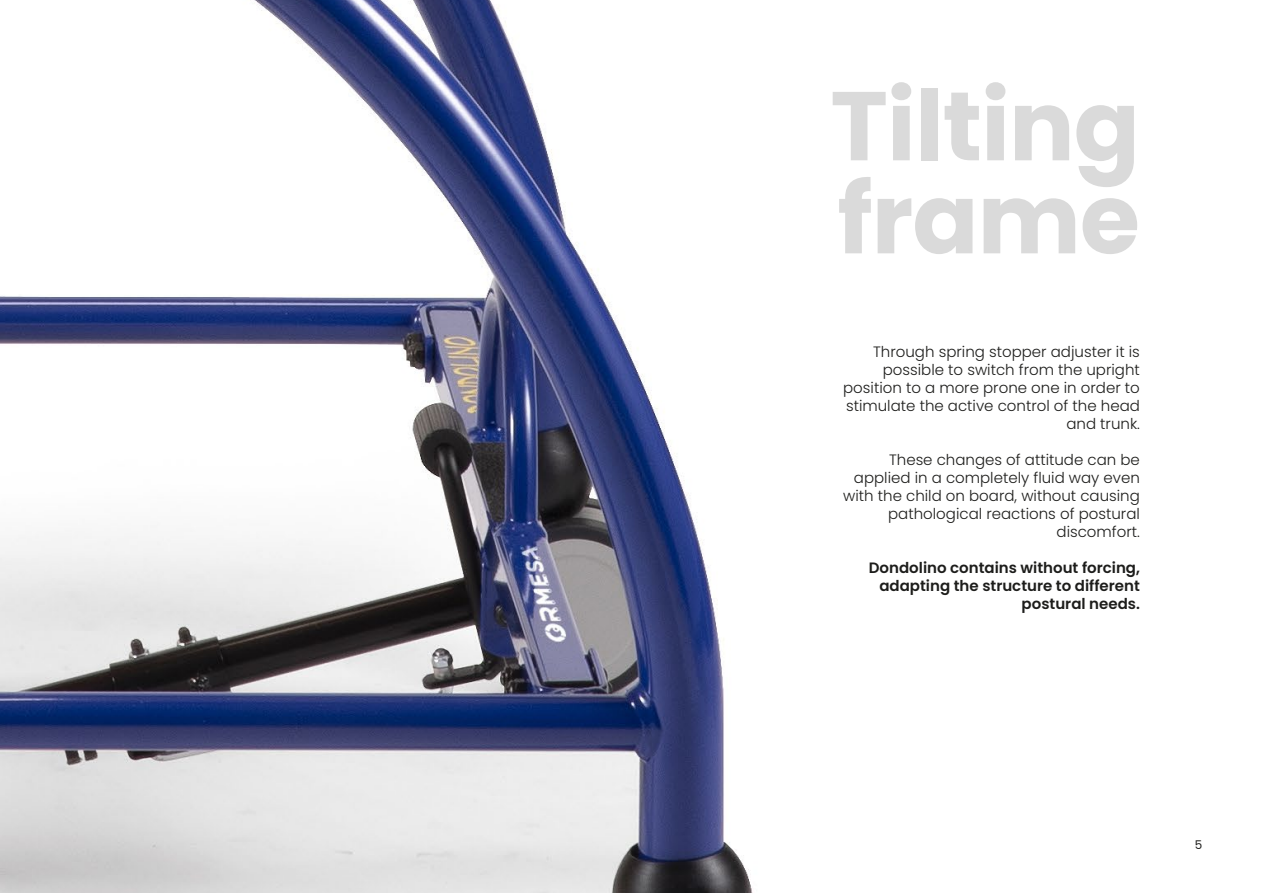
<style>
.page{position:relative;width:1263px;height:893px;background:#fff}
.page>*{position:absolute;margin:0;border:0;box-sizing:border-box;transform-origin:0 0}
.t1{font:700 97.5px/93px "Poppins";letter-spacing:-.01em;color:#dadada}
.t2{font:300 15px/18px "Poppins";color:#1d1d1b;text-align:right}
.t3{font:600 15px/18px "Poppins";color:#1d1d1b;text-align:right}
.t4{font:12px "Poppins";color:#1d1d1b}
</style>
<div class="page">
<img style="left:0;top:0;width:753px;height:893px">
<h1 class="t1" style="left:830px;top:80px;width:311px">Tilting frame</h1>
<p class="t2" style="left:843px;top:342px;width:298px">Through spring stopper adjuster it is possible to switch from the upright position to a more prone one in order to stimulate the active control of the head and trunk.</p>
<p class="t2" style="left:843px;top:450px;width:298px">These changes of attitude can be applied in a completely fluid way even with the child on board, without causing pathological reactions of postural discomfort.</p>
<p class="t3" style="left:869px;top:558px;width:273px">Dondolino contains without forcing, adapting the structure to different postural needs.</p>
<p class="t4" style="left:1195px;top:838px;width:9px">5</p>
</div>
